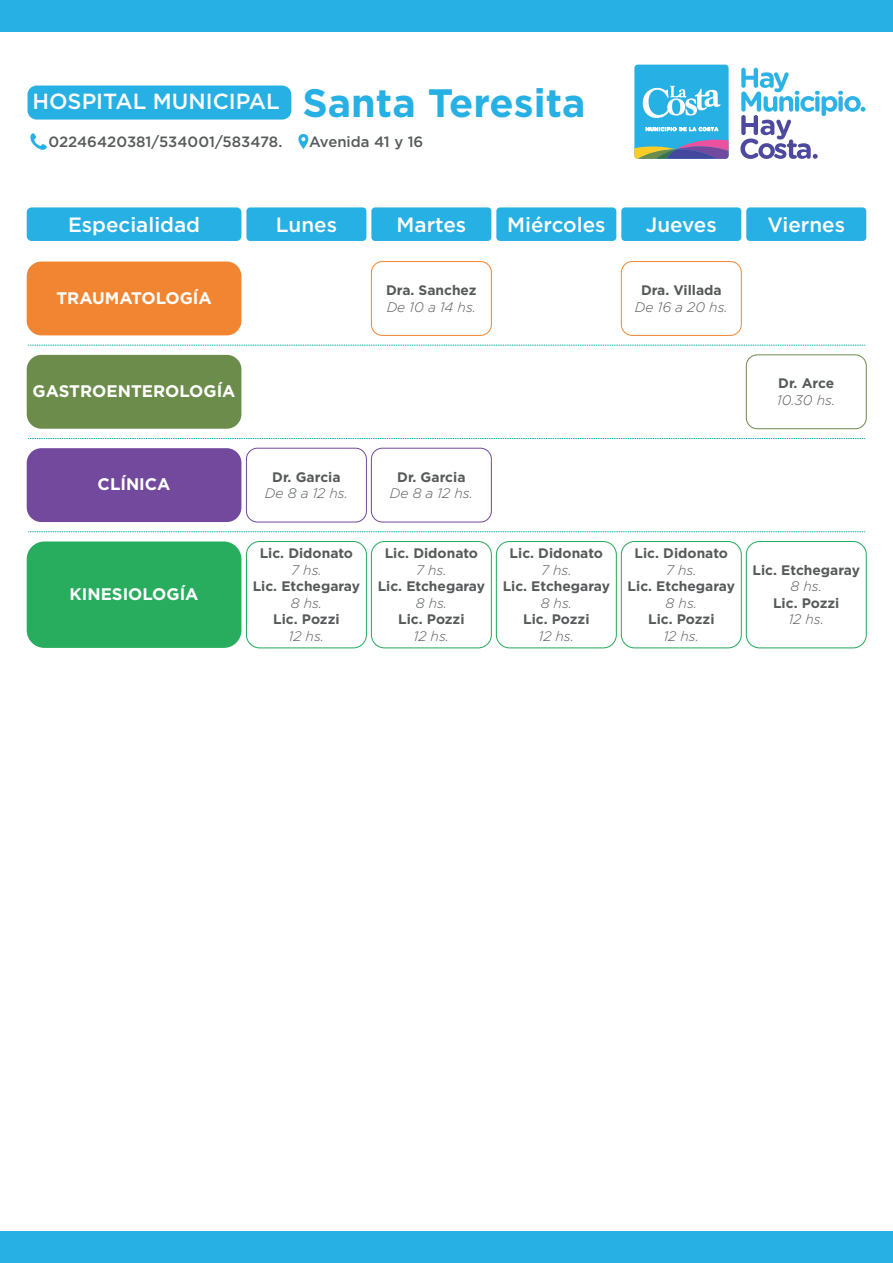
<style>
.page{position:relative;width:893px;height:1263px;background:#fff}
.page>*{position:absolute;margin:0;border:0;box-sizing:border-box;transform-origin:0 0}
.t1{font:700 39.6px "Gotham";color:#27b0e3}
.t2{font:500 21.9px "Gotham";color:#fff}
.t3{font:500 20.7px "Gotham";color:#fff}
.t4{font:700 16.8px "Gotham";color:#fff}
.t5{font:500 14.85px "Gotham";color:#575a5b}
.t6{font:700 13.8px "Gotham";color:#575a5b}
.t7{font:italic 300 13.8px "Gotham";color:#575a5b}
</style>
<div class="page">
<div style="left:0;top:0;width:893px;height:32px;background:#27b0e3"></div>
<div style="left:0;top:1231px;width:893px;height:32px;background:#27b0e3"></div>
<div style="left:27px;top:86px;width:264px;height:34px;background:#27b0e3;border-radius:9px"></div>
<svg style="left:298px;top:134px;width:10px;height:15px"></svg>
<svg style="left:30px;top:133px;width:17px;height:17px"></svg>
<div style="left:634px;top:65px;width:95px;height:94px;background:#27b0e3;border-radius:3px"></div>
<svg style="left:634px;top:140px;width:95px;height:19px"></svg>
<svg style="left:646px;top:126px;width:72px;height:6px"></svg>
<svg style="left:643px;top:86px;width:77px;height:32px"></svg>
<svg style="left:740px;top:68px;width:125px;height:91px"></svg>
<div style="left:27px;top:541px;width:214px;height:107px;background:#28ac5e;border-radius:18px"></div>
<div style="left:27px;top:355px;width:214px;height:74px;background:#6c8c4b;border-radius:15px"></div>
<div style="left:27px;top:448px;width:214px;height:74px;background:#72499d;border-radius:15px"></div>
<div style="left:27px;top:262px;width:214px;height:73px;background:#f28532;border-radius:15px"></div>
<div style="left:27px;top:207px;width:214px;height:34px;background:#27b0e3;border-radius:5px"></div>
<div style="left:246px;top:207px;width:120px;height:34px;background:#27b0e3;border-radius:4px"></div>
<div style="left:371px;top:207px;width:120px;height:34px;background:#27b0e3;border-radius:4px"></div>
<div style="left:496px;top:207px;width:120px;height:34px;background:#27b0e3;border-radius:4px"></div>
<div style="left:621px;top:207px;width:120px;height:34px;background:#27b0e3;border-radius:4px"></div>
<div style="left:746px;top:207px;width:120px;height:34px;background:#27b0e3;border-radius:4px"></div>
<div style="left:621px;top:261px;width:121px;height:75px;border:1px solid #f28532;border-radius:11px"></div>
<div style="left:246px;top:541px;width:121px;height:107px;border:1px solid #28ac5e;border-radius:13px"></div>
<div style="left:371px;top:541px;width:121px;height:107px;border:1px solid #28ac5e;border-radius:13px"></div>
<div style="left:496px;top:541px;width:121px;height:107px;border:1px solid #28ac5e;border-radius:13px"></div>
<div style="left:621px;top:541px;width:121px;height:107px;border:1px solid #28ac5e;border-radius:13px"></div>
<div style="left:746px;top:541px;width:121px;height:107px;border:1px solid #28ac5e;border-radius:13px"></div>
<div style="left:371px;top:261px;width:121px;height:75px;border:1px solid #f28532;border-radius:11px"></div>
<div style="left:246px;top:448px;width:121px;height:74px;border:1px solid #72499d;border-radius:11px"></div>
<div style="left:746px;top:354px;width:121px;height:75px;border:1px solid #6c8c4b;border-radius:11px"></div>
<div style="left:371px;top:448px;width:121px;height:74px;border:1px solid #72499d;border-radius:11px"></div>
<svg style="left:28px;top:345px;width:837px;height:1px"></svg>
<svg style="left:28px;top:438px;width:837px;height:1px"></svg>
<svg style="left:28px;top:531px;width:837px;height:1px"></svg>
<h1 class="t1" style="left:302px;top:77px;width:285px">Santa Teresita</h1>
<h2 class="t2" style="left:33px;top:87px;width:249px">HOSPITAL MUNICIPAL</h2>
<p class="t5" style="left:49px;top:132px;width:235px">02246420381/534001/583478.</p>
<p class="t5" style="left:309px;top:132px;width:116px">Avenida 41 y 16</p>
<h3 class="t3" style="left:68px;top:211px;width:134px">Especialidad</h3>
<h3 class="t3" style="left:276px;top:211px;width:63px">Lunes</h3>
<h3 class="t3" style="left:397px;top:211px;width:71px">Martes</h3>
<h3 class="t3" style="left:507px;top:211px;width:100px">Miércoles</h3>
<h3 class="t3" style="left:646px;top:211px;width:72px">Jueves</h3>
<h3 class="t3" style="left:767px;top:211px;width:79px">Viernes</h3>
<p class="t4" style="left:56px;top:287px;width:157px">TRAUMATOLOGÍA</p>
<p class="t6" style="left:386px;top:281px;width:92px">Dra. Sanchez</p>
<p class="t7" style="left:387px;top:298px;width:91px">De 10 a 14 hs.</p>
<p class="t6" style="left:641px;top:281px;width:82px">Dra. Villada</p>
<p class="t7" style="left:635px;top:298px;width:94px">De 16 a 20 hs.</p>
<p class="t4" style="left:33px;top:380px;width:204px">GASTROENTEROLOGÍA</p>
<p class="t6" style="left:778px;top:374px;width:57px">Dr. Arce</p>
<p class="t7" style="left:777px;top:391px;width:59px">10.30 hs.</p>
<p class="t4" style="left:98px;top:473px;width:74px">CLÍNICA</p>
<p class="t4" style="left:70px;top:583px;width:130px">KINESIOLOGÍA</p>
<p class="t6" style="left:272px;top:468px;width:70px">Dr. Garcia</p>
<p class="t7" style="left:265px;top:485px;width:85px">De 8 a 12 hs.</p>
<p class="t6" style="left:397px;top:468px;width:70px">Dr. Garcia</p>
<p class="t7" style="left:390px;top:485px;width:85px">De 8 a 12 hs.</p>
<p class="t6" style="left:260px;top:544px;width:95px">Lic. Didonato</p>
<p class="t7" style="left:291px;top:561px;width:32px">7 hs.</p>
<p class="t6" style="left:253px;top:577px;width:109px">Lic. Etchegaray</p>
<p class="t7" style="left:291px;top:594px;width:33px">8 hs.</p>
<p class="t6" style="left:273px;top:610px;width:68px">Lic. Pozzi</p>
<p class="t7" style="left:289px;top:627px;width:37px">12 hs.</p>
<p class="t6" style="left:385px;top:544px;width:95px">Lic. Didonato</p>
<p class="t7" style="left:416px;top:561px;width:32px">7 hs.</p>
<p class="t6" style="left:378px;top:577px;width:109px">Lic. Etchegaray</p>
<p class="t7" style="left:416px;top:594px;width:33px">8 hs.</p>
<p class="t6" style="left:398px;top:610px;width:68px">Lic. Pozzi</p>
<p class="t7" style="left:414px;top:627px;width:37px">12 hs.</p>
<p class="t6" style="left:510px;top:544px;width:95px">Lic. Didonato</p>
<p class="t7" style="left:541px;top:561px;width:32px">7 hs.</p>
<p class="t6" style="left:503px;top:577px;width:109px">Lic. Etchegaray</p>
<p class="t7" style="left:541px;top:594px;width:33px">8 hs.</p>
<p class="t6" style="left:523px;top:610px;width:68px">Lic. Pozzi</p>
<p class="t7" style="left:539px;top:627px;width:37px">12 hs.</p>
<p class="t6" style="left:635px;top:544px;width:95px">Lic. Didonato</p>
<p class="t7" style="left:666px;top:561px;width:32px">7 hs.</p>
<p class="t6" style="left:628px;top:577px;width:109px">Lic. Etchegaray</p>
<p class="t7" style="left:666px;top:594px;width:33px">8 hs.</p>
<p class="t6" style="left:648px;top:610px;width:68px">Lic. Pozzi</p>
<p class="t7" style="left:664px;top:627px;width:37px">12 hs.</p>
<p class="t6" style="left:753px;top:561px;width:109px">Lic. Etchegaray</p>
<p class="t7" style="left:791px;top:578px;width:33px">8 hs.</p>
<p class="t6" style="left:773px;top:594px;width:68px">Lic. Pozzi</p>
<p class="t7" style="left:789px;top:611px;width:37px">12 hs.</p>
</div>
